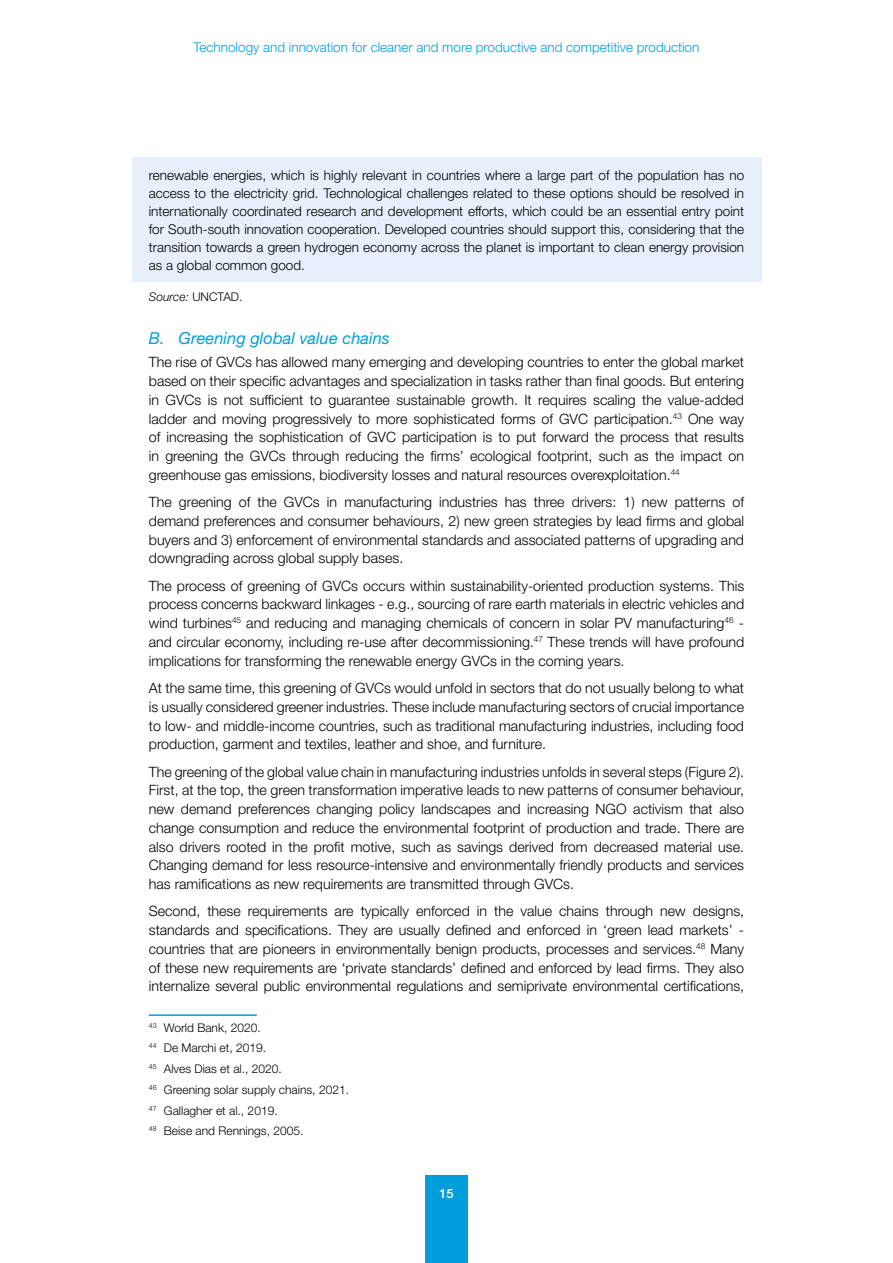
<style>
.page{position:relative;width:893px;height:1263px;background:#fff}
.page>*{position:absolute;margin:0;border:0;box-sizing:border-box;transform-origin:0 0}
.t1{font:italic 16.5px "Helvetica Neue LT Std";color:#009edb}
.t2{font:300 14.25px/18.8px "Helvetica Neue LT Std";color:#000;text-align:justify}
.t3{font:300 13.5px/18px "Helvetica Neue LT Std";color:#000;text-align:justify}
.t4{font:300 13.5px "Helvetica Neue LT Std";color:#009edb}
.t5{font:500 12.75px "Helvetica Neue LT Std";color:#fff}
.t6{font:300 12px/20.7px "Helvetica Neue LT Std";color:#000}
.t7{font:italic 300 12px "Helvetica Neue LT Std";color:#000}
.s1{font-style:normal}
</style>
<div class="page">
<div style="left:425px;top:1176px;width:43px;height:87px;background:#009edb"></div>
<div style="left:132px;top:157px;width:629px;height:125px;background:#e7f0fa"></div>
<hr style="left:149px;top:1014px;width:108px;height:2px;background:#009edb">
<p class="t4" style="left:194px;top:39px;width:507px">Technology and innovation for cleaner and more productive and competitive production</p>
<p class="t3" style="left:149px;top:166px;width:597px">renewable energies, which is highly relevant in countries where a large part of the population has no access to the electricity grid. Technological challenges related to these options should be resolved in internationally coordinated research and development efforts, which could be an essential entry point for South-south innovation cooperation. Developed countries should support this, considering that the transition towards a green hydrogen economy across the planet is important to clean energy provision as a global common good.</p>
<p class="t7" style="left:149px;top:290px;width:95px">Source: <span class="s1">UNCTAD.</span></p>
<p class="t1" style="left:149px;top:329px;width:243px">B. Greening global value chains</p>
<p class="t2" style="left:149px;top:353px;width:597px">The rise of GVCs has allowed many emerging and developing countries to enter the global market based on their specific advantages and specialization in tasks rather than final goods. But entering in GVCs is not sufficient to guarantee sustainable growth. It requires scaling the value-added ladder and moving progressively to more sophisticated forms of GVC participation.<sup>43</sup> One way of increasing the sophistication of GVC participation is to put forward the process that results in greening the GVCs through reducing the firms’ ecological footprint, such as the impact on greenhouse gas emissions, biodiversity losses and natural resources overexploitation.<sup>44</sup></p>
<p class="t2" style="left:149px;top:492px;width:597px">The greening of the GVCs in manufacturing industries has three drivers: 1) new patterns of demand preferences and consumer behaviours, 2) new green strategies by lead firms and global buyers and 3) enforcement of environmental standards and associated patterns of upgrading and downgrading across global supply bases.</p>
<p class="t2" style="left:149px;top:576px;width:597px">The process of greening of GVCs occurs within sustainability-oriented production systems. This process concerns backward linkages - e.g., sourcing of rare earth materials in electric vehicles and wind turbines<sup>45</sup> and reducing and managing chemicals of concern in solar PV manufacturing<sup>46</sup> - and circular economy, including re-use after decommissioning.<sup>47</sup> These trends will have profound implications for transforming the renewable energy GVCs in the coming years.</p>
<p class="t2" style="left:149px;top:678px;width:597px">At the same time, this greening of GVCs would unfold in sectors that do not usually belong to what is usually considered greener industries. These include manufacturing sectors of crucial importance to low- and middle-income countries, such as traditional manufacturing industries, including food production, garment and textiles, leather and shoe, and furniture.</p>
<p class="t2" style="left:149px;top:762px;width:597px">The greening of the global value chain in manufacturing industries unfolds in several steps (Figure 2).<br>First, at the top, the green transformation imperative leads to new patterns of consumer behaviour, new demand preferences changing policy landscapes and increasing NGO activism that also change consumption and reduce the environmental footprint of production and trade. There are also drivers rooted in the profit motive, such as savings derived from decreased material use.<br>Changing demand for less resource-intensive and environmentally friendly products and services has ramifications as new requirements are transmitted through GVCs.</p>
<p class="t2" style="left:149px;top:901px;width:597px">Second, these requirements are typically enforced in the value chains through new designs, standards and specifications. They are usually defined and enforced in ‘green lead markets’ - countries that are pioneers in environmentally benign products, processes and services.<sup>48</sup> Many of these new requirements are ‘private standards’ defined and enforced by lead firms. They also internalize several public environmental regulations and semiprivate environmental certifications,</p>
<p class="t6" style="left:149px;top:1017px;width:202px"><sup>43</sup> World Bank, 2020.<br><sup>44</sup> De Marchi et, 2019.<br><sup>45</sup> Alves Dias et al., 2020.<br><sup>46</sup> Greening solar supply chains, 2021.<br><sup>47</sup> Gallagher et al., 2019.<br><sup>48</sup> Beise and Rennings, 2005.</p>
<p class="t5" style="left:439px;top:1186px;width:16px">15</p>
</div>
